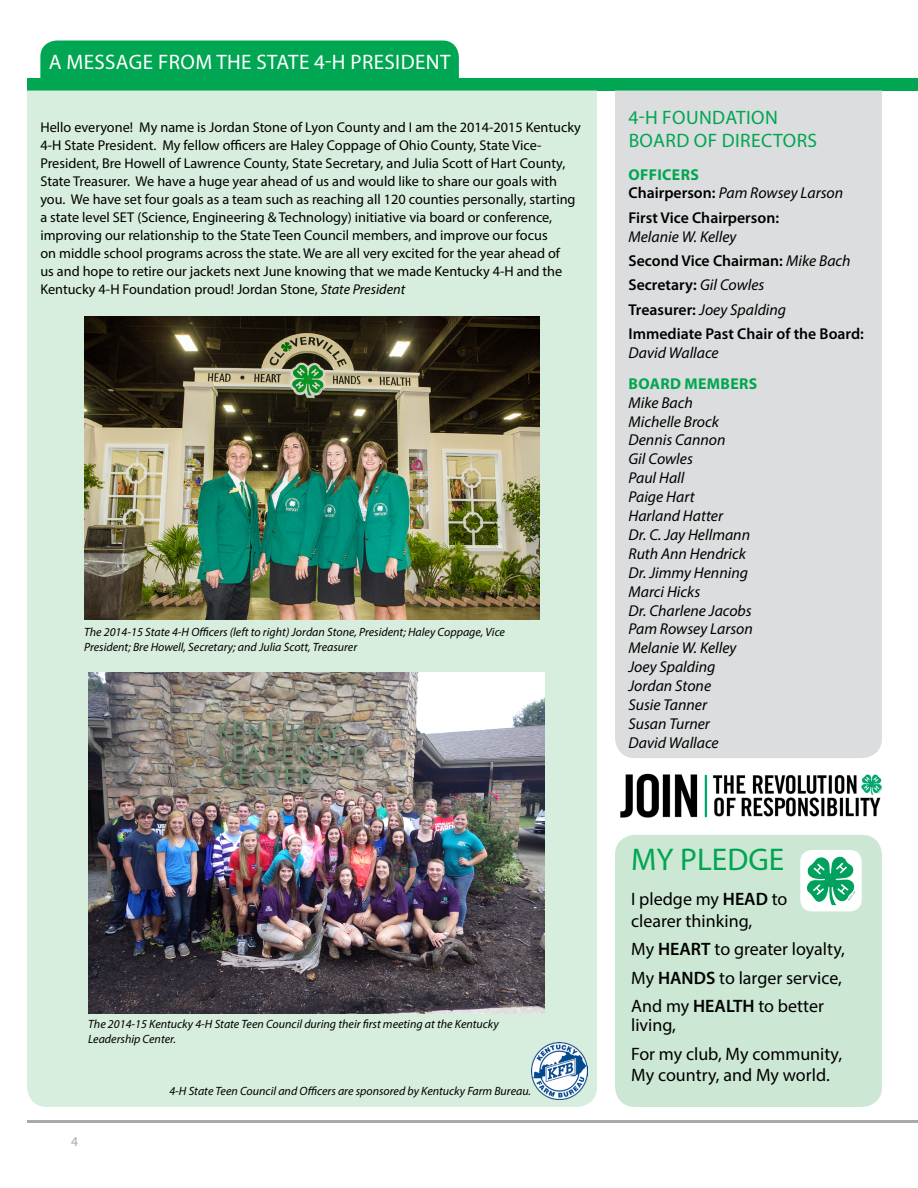
<style>
.page{position:relative;width:918px;height:1188px;background:#fff}
.page>*{position:absolute;margin:0;border:0;box-sizing:border-box;transform-origin:0 0}
.t1{font:31.5px "Myriad Pro";color:#00a651}
.t2{font:21px "Myriad Pro";letter-spacing:.02em;color:#fff}
.t3{font:19.5px/23.4px "Myriad Pro";letter-spacing:.02em;color:#00a651}
.t4{font:18px/28.3px "Myriad Pro";color:#000}
.t5{font:italic 15.75px/18.9px "Myriad Pro";color:#000}
.t6{font:600 15.75px/24.3px "Myriad Pro";color:#000}
.t7{font:700 15.75px "Myriad Pro";letter-spacing:.02em;color:#00a651}
.t8{font:14.25px/18px "Myriad Pro";color:#000}
.t9{font:13.5px "Myriad Pro";color:#a7a9ac}
.t10{font:italic 12px/15px "Myriad Pro";color:#000}
.s1{font-style:italic}
.s2{font-weight:700;font-style:normal;color:#00a651}
.s3{font-weight:600;font-style:normal}
.s4{font-weight:400;font-style:italic}
.s5{font-weight:600}
</style>
<div class="page">
<div style="left:27px;top:78px;width:891px;height:13px;background:#00a651"></div>
<hr style="left:27px;top:1120px;width:891px;height:3px;background:#a7a9ac">
<div style="left:615px;top:91px;width:267px;height:667px;background:#dcddde"></div>
<div style="left:615px;top:835px;width:267px;height:272px;background:#cce7d3;border-radius:20px"></div>
<div style="left:800px;top:850px;width:62px;height:61px;background:#fff;border-radius:12px"></div>
<svg style="left:807px;top:856px;width:48px;height:49px"></svg>
<img style="left:621px;top:773px;width:261px;height:45px">
<div style="left:27px;top:91px;width:570px;height:1016px;background:#d7eddd"></div>
<div style="left:40px;top:40px;width:419px;height:38px;background:#00a651"></div>
<img style="left:84px;top:316px;width:456px;height:304px">
<img style="left:531px;top:1043px;width:57px;height:56px">
<img style="left:88px;top:672px;width:456px;height:342px">
<h2 class="t2" style="left:49px;top:49px;width:403px">A MESSAGE FROM THE STATE 4-H PRESIDENT</h2>
<p class="t8" style="left:40px;top:118px;width:542px">Hello everyone! My name is Jordan Stone of Lyon County and I am the 2014-2015 Kentucky 4-H State President. My fellow officers are Haley Coppage of Ohio County, State Vice-President, Bre Howell of Lawrence County, State Secretary, and Julia Scott of Hart County, State Treasurer. We have a huge year ahead of us and would like to share our goals with you. We have set four goals as a team such as reaching all 120 counties personally, starting a state level SET (Science, Engineering &amp; Technology) initiative via board or conference, improving our relationship to the State Teen Council members, and improve our focus<br>on middle school programs across the state. We are all very excited for the year ahead of<br>us and hope to retire our jackets next June knowing that we made Kentucky 4-H and the Kentucky 4-H Foundation proud! Jordan Stone, <span class="s1">State President</span></p>
<p class="t10" style="left:84px;top:624px;width:422px">The 2014-15 State 4-H Officers (left to right) Jordan Stone, President; Haley Coppage, Vice<br>President; Bre Howell, Secretary; and Julia Scott, Treasurer</p>
<p class="t10" style="left:88px;top:1016px;width:412px">The 2014-15 Kentucky 4-H State Teen Council during their first meeting at the Kentucky<br>Leadership Center.</p>
<p class="t9" style="left:71px;top:1133px;width:8px">4</p>
<p class="t10" style="left:169px;top:1083px;width:363px">4-H State Teen Council and Officers are sponsored by Kentucky Farm Bureau.</p>
<h3 class="t3" style="left:628px;top:105px;width:190px">4-H FOUNDATION<br>BOARD OF DIRECTORS</h3>
<p class="t5" style="left:628px;top:165px;width:216px"><span class="s2">OFFICERS<br></span><span class="s3">Chairperson:</span> Pam Rowsey Larson</p>
<p class="t6" style="left:628px;top:206px;width:152px">First Vice Chairperson:</p>
<p class="t6" style="left:628px;top:224px;width:237px"><span class="s4">Melanie W. Kelley<br></span>Second Vice Chairman: <span class="s4">Mike Bach<br></span>Secretary: <span class="s4">Gil Cowles<br></span>Treasurer: <span class="s4">Joey Spalding<br></span>Immediate Past Chair of the Board:</p>
<p class="t5" style="left:628px;top:343px;width:92px">David Wallace</p>
<p class="t7" style="left:629px;top:373px;width:130px">BOARD MEMBERS</p>
<p class="t5" style="left:628px;top:393px;width:126px">Mike Bach<br>Michelle Brock<br>Dennis Cannon<br>Gil Cowles<br>Paul Hall<br>Paige Hart<br>Harland Hatter<br>Dr. C. Jay Hellmann<br>Ruth Ann Hendrick<br>Dr. Jimmy Henning<br>Marci Hicks<br>Dr. Charlene Jacobs<br>Pam Rowsey Larson<br>Melanie W. Kelley<br>Joey Spalding<br>Jordan Stone<br>Susie Tanner<br>Susan Turner<br>David Wallace</p>
<h1 class="t1" style="left:631px;top:840px;width:154px">MY PLEDGE</h1>
<p class="t4" style="left:631px;top:888px;width:158px;line-height:21.6px">I pledge my <span class="s5">HEAD</span> to clearer thinking,</p>
<p class="t4" style="left:631px;top:935px;width:215px">My <span class="s5">HEART</span> to greater loyalty,<br>My <span class="s5">HANDS</span> to larger service,<br>And my <span class="s5">HEALTH</span> to better</p>
<p class="t4" style="left:631px;top:1011px;width:212px">living,<br>For my club, My community,</p>
<p class="t4" style="left:631px;top:1061px;width:200px">My country, and My world.</p>
</div>
